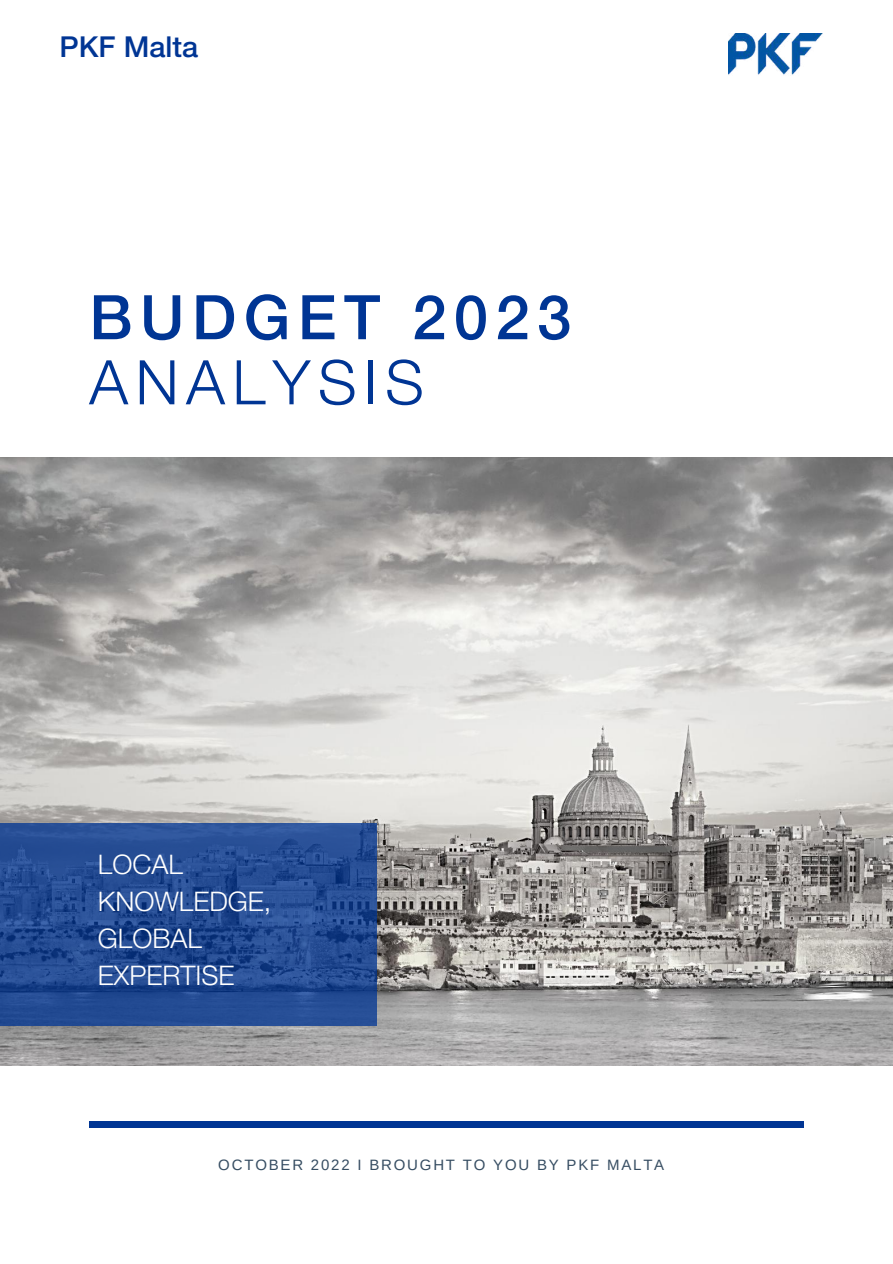
<style>
.page{position:relative;width:893px;height:1264px;background:#fff}
.page>*{position:absolute;margin:0;border:0;box-sizing:border-box;transform-origin:0 0}
.t1{font:500 61.5px "Helvetica Neue LT Pro";letter-spacing:.12em;color:#003594}
.t2{font:300 61.5px "Helvetica Neue LT Pro";letter-spacing:.12em;color:#003594}
.t3{font:500 28.8px "Helvetica Neue LT Pro";color:#003594}
.t4{font:300 27px/37px "Helvetica Neue LT Pro";color:#fff}
.t5{font:15px "Arimo";letter-spacing:.12em;color:#364d62}
</style>
<div class="page">
<div style="left:89px;top:1121px;width:714px;height:6px;background:#003594"></div>
<img style="left:0;top:457px;width:892px;height:608px">
<img style="left:728px;top:33px;width:95px;height:42px">
<svg style="left:0;top:823px;width:376px;height:202px;background:#234b92"></svg>
<h2 class="t3" style="left:60px;top:36px;width:140px">PKF Malta</h2>
<h1 class="t1" style="left:89px;top:295px;width:483px">BUDGET 2023</h1>
<h1 class="t2" style="left:89px;top:360px;width:336px">ANALYSIS</h1>
<h3 class="t4" style="left:98px;top:849px;width:175px">LOCAL<br>KNOWLEDGE,<br>GLOBAL<br>EXPERTISE</h3>
<p class="t5" style="left:218px;top:1155px;width:447px">OCTOBER 2022 I BROUGHT TO YOU BY PKF MALTA</p>
</div>
